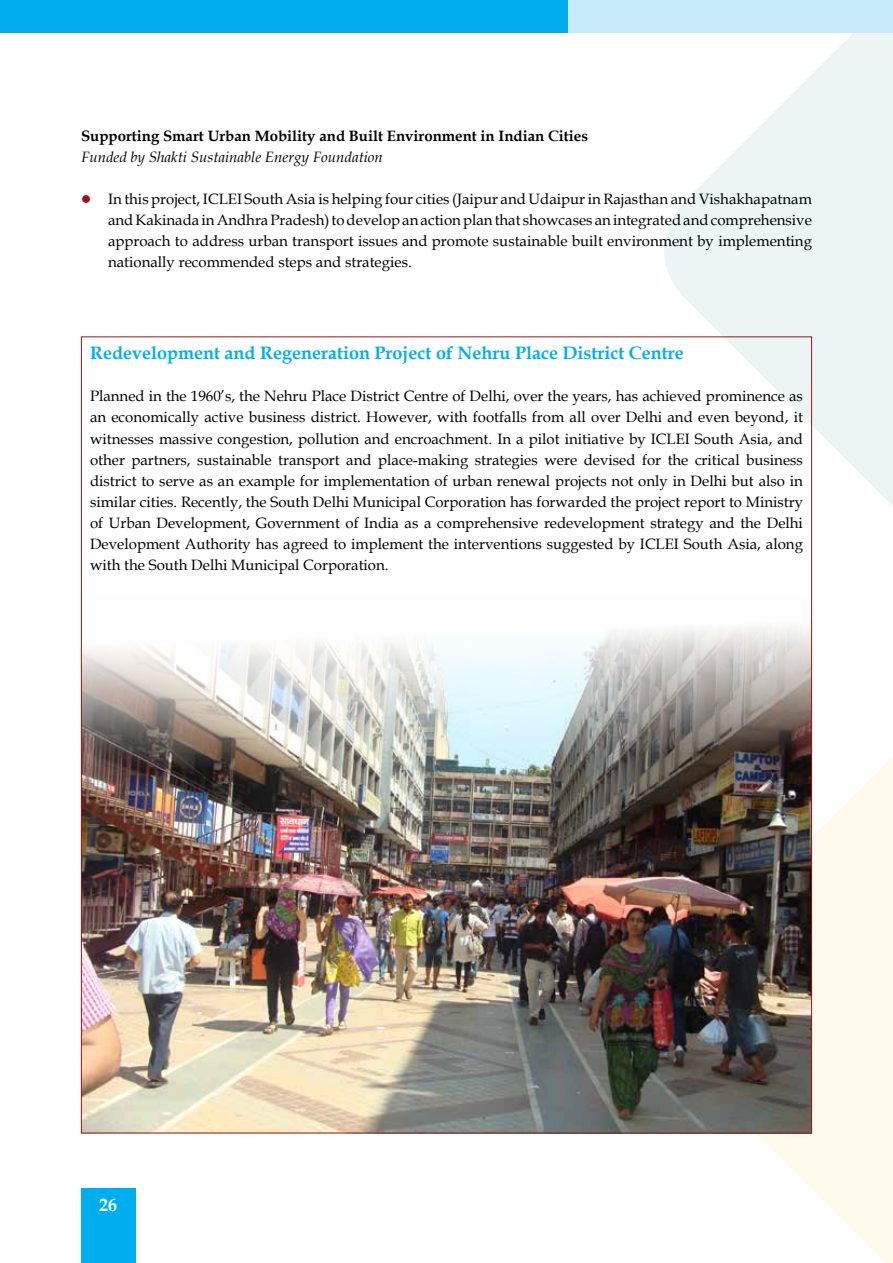
<style>
.page{position:relative;width:893px;height:1263px;background:#fff}
.page>*{position:absolute;margin:0;border:0;box-sizing:border-box;transform-origin:0 0}
.t1{font:700 18px "Book Antiqua";color:#00aeef}
.t2{font:700 18px "Book Antiqua";color:#fff}
.t3{font:15px/21px "Book Antiqua";color:#000;text-align:justify}
.t4{font:700 15px "Book Antiqua";color:#000}
.t5{font:italic 15px "Book Antiqua";color:#000}
</style>
<div class="page">
<svg style="left:664px;top:33px;width:229px;height:554px;fill:#ecf5f4"></svg>
<svg style="left:636px;top:676px;width:257px;height:587px;fill:#fffaeb"></svg>
<div style="left:0;top:0;width:569px;height:33px;background:#00aeef"></div>
<div style="left:569px;top:0;width:324px;height:33px;background:#c7eafb"></div>
<div style="left:81px;top:1188px;width:54px;height:75px;background:#00aeef"></div>
<img style="left:83px;top:627px;width:727px;height:504px">
<p class="t4" style="left:81px;top:125px;width:509px">Supporting Smart Urban Mobility and Built Environment in Indian Cities</p>
<p class="t5" style="left:81px;top:146px;width:303px">Funded by Shakti Sustainable Energy Foundation</p>
<p class="t3" style="left:108px;top:188px;width:705px">In this project, ICLEI South Asia is helping four cities (Jaipur and Udaipur in Rajasthan and Vishakhapatnam and Kakinada in Andhra Pradesh) to develop an action plan that showcases an integrated and comprehensive approach to address urban transport issues and promote sustainable built environment by implementing nationally recommended steps and strategies.</p>
<p class="t1" style="left:90px;top:341px;width:595px">Redevelopment and Regeneration Project of Nehru Place District Centre</p>
<p class="t3" style="left:90px;top:386px;width:714px">Planned in the 1960’s, the Nehru Place District Centre of Delhi, over the years, has achieved prominence as an economically active business district. However, with footfalls from all over Delhi and even beyond, it witnesses massive congestion, pollution and encroachment. In a pilot initiative by ICLEI South Asia, and other partners, sustainable transport and place-making strategies were devised for the critical business district to serve as an example for implementation of urban renewal projects not only in Delhi but also in similar cities. Recently, the South Delhi Municipal Corporation has forwarded the project report to Ministry of Urban Development, Government of India as a comprehensive redevelopment strategy and the Delhi Development Authority has agreed to implement the interventions suggested by ICLEI South Asia, along with the South Delhi Municipal Corporation.</p>
<p class="t2" style="left:99px;top:1192px;width:19px">26</p>
</div>
